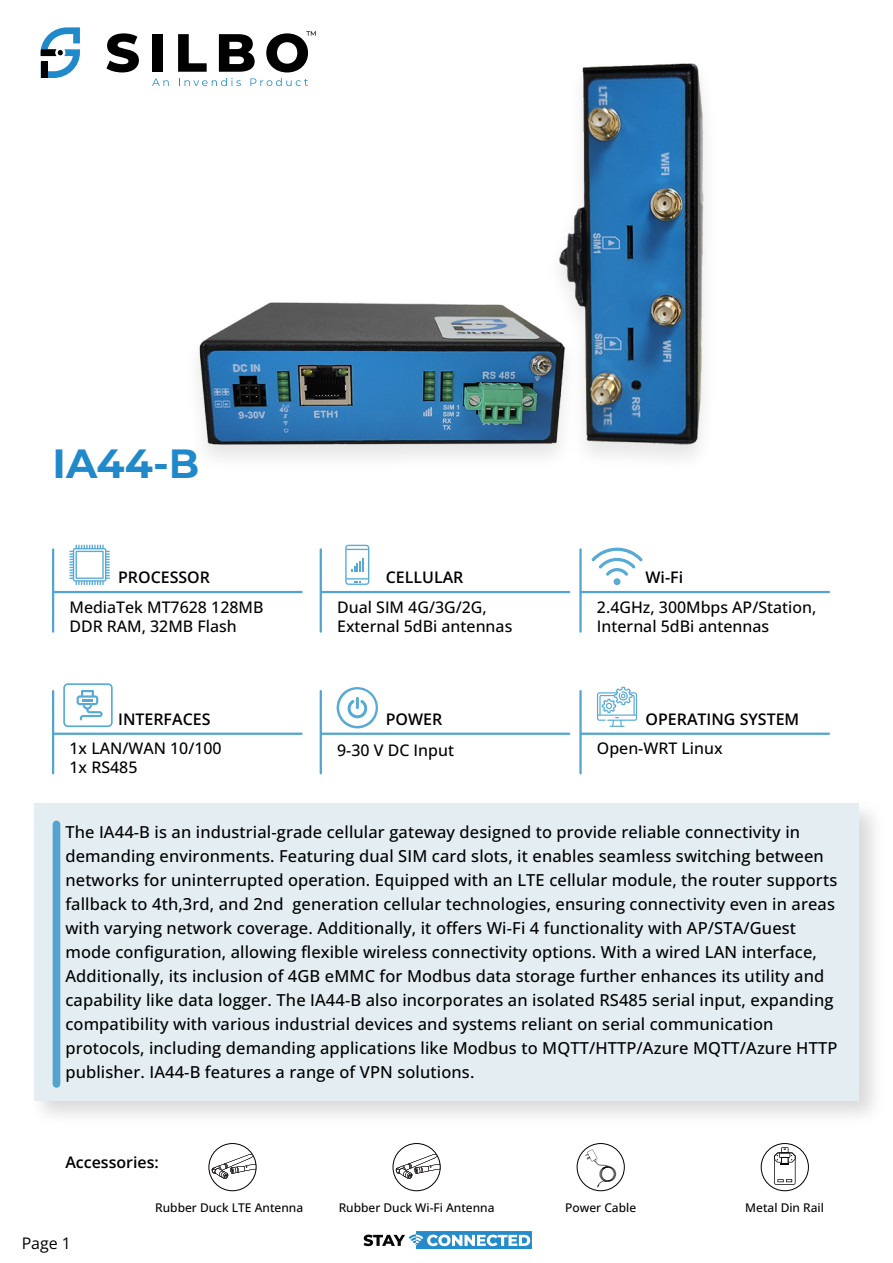
<style>
.page{position:relative;width:893px;height:1263px;background:#fff}
.page>*{position:absolute;margin:0;border:0;box-sizing:border-box;transform-origin:0 0}
.t1{font:700 40.8px "Montserrat";color:#2089c9}
.t2{font:500 16.5px/24px "Open Sans";letter-spacing:.005em;color:#000}
.t3{font:500 15.9px/19.2px "Open Sans";color:#000}
.t4{font:600 15.9px "Open Sans";color:#000}
.t5{font:15.9px "Open Sans";color:#000}
.t6{font:500 12px "Open Sans";color:#000}
</style>
<div class="page">
<svg style="left:41px;top:27px;width:39px;height:51px"></svg>
<div style="left:41px;top:62px;width:6px;height:16px;background:#000"></div>
<div style="left:34px;top:803px;width:825px;height:298px;background:#e3edf2"></div>
<div style="left:53px;top:821px;width:7px;height:267px;background:#53a4ce;border-radius:4px"></div>
<img style="left:363px;top:1231px;width:169px;height:18px">
<svg style="left:70px;top:545px;width:32px;height:40px"></svg>
<svg style="left:337px;top:687px;width:41px;height:41px"></svg>
<svg style="left:597px;top:687px;width:40px;height:40px"></svg>
<hr style="left:52px;top:549px;width:2px;height:83px;background:#53a4ce">
<hr style="left:53px;top:591px;width:249px;height:2px;background:#53a4ce">
<hr style="left:52px;top:691px;width:2px;height:82px;background:#53a4ce">
<hr style="left:53px;top:733px;width:249px;height:2px;background:#53a4ce">
<hr style="left:320px;top:691px;width:2px;height:82px;background:#53a4ce">
<hr style="left:321px;top:733px;width:248px;height:2px;background:#53a4ce">
<hr style="left:579px;top:691px;width:3px;height:82px;background:#53a4ce">
<hr style="left:581px;top:733px;width:248px;height:2px;background:#53a4ce">
<svg style="left:212px;top:1151px;width:44px;height:28px"></svg>
<div style="left:209px;top:1143px;width:47px;height:48px;border:1px solid #000;border-radius:50%"></div>
<svg style="left:396px;top:1151px;width:45px;height:28px"></svg>
<div style="left:393px;top:1143px;width:48px;height:48px;border:1px solid #000;border-radius:50%"></div>
<svg style="left:585px;top:1149px;width:31px;height:38px"></svg>
<div style="left:577px;top:1143px;width:48px;height:48px;border:1px solid #000;border-radius:50%"></div>
<div style="left:761px;top:1143px;width:48px;height:48px;border:1px solid #000;border-radius:50%"></div>
<svg style="left:774px;top:1147px;width:21px;height:38px"></svg>
<svg style="left:63px;top:683px;width:50px;height:44px"></svg>
<img style="left:102px;top:31px;width:728px;height:602px">
<h1 class="t1" style="left:53px;top:434px;width:149px">IA44-B</h1>
<p class="t4" style="left:118px;top:566px;width:93px">PROCESSOR</p>
<p class="t4" style="left:386px;top:566px;width:79px">CELLULAR</p>
<p class="t4" style="left:646px;top:566px;width:39px">Wi-Fi</p>
<p class="t3" style="left:70px;top:597px;width:195px">MediaTek MT7628 128MB<br>DDR RAM, 32MB Flash</p>
<p class="t3" style="left:337px;top:597px;width:177px">Dual SIM 4G/3G/2G,<br>External 5dBi antennas</p>
<p class="t3" style="left:597px;top:597px;width:221px">2.4GHz, 300Mbps AP/Station,<br>Internal 5dBi antennas</p>
<p class="t4" style="left:118px;top:708px;width:94px">INTERFACES</p>
<p class="t4" style="left:386px;top:708px;width:58px">POWER</p>
<p class="t4" style="left:646px;top:708px;width:155px">OPERATING SYSTEM</p>
<p class="t3" style="left:70px;top:738px;width:154px">1x LAN/WAN 10/100<br>1x RS485</p>
<p class="t3" style="left:337px;top:740px;width:118px">9-30 V DC Input</p>
<p class="t3" style="left:597px;top:738px;width:127px">Open-WRT Linux</p>
<p class="t2" style="left:65px;top:820px;width:773px">The IA44-B is an industrial-grade cellular gateway designed to provide reliable connectivity in demanding environments. Featuring dual SIM card slots, it enables seamless switching between networks for uninterrupted operation. Equipped with an LTE cellular module, the router supports fallback to 4th,3rd, and 2nd generation cellular technologies, ensuring connectivity even in areas with varying network coverage. Additionally, it offers Wi-Fi 4 functionality with AP/STA/Guest mode configuration, allowing flexible wireless connectivity options. With a wired LAN interface, Additionally, its inclusion of 4GB eMMC for Modbus data storage further enhances its utility and capability like data logger. The IA44-B also incorporates an isolated RS485 serial input, expanding compatibility with various industrial devices and systems reliant on serial communication protocols, including demanding applications like Modbus to MQTT/HTTP/Azure MQTT/Azure HTTP publisher. IA44-B features a range of VPN solutions.</p>
<p class="t4" style="left:65px;top:1151px;width:95px">Accessories:</p>
<p class="t6" style="left:155px;top:1199px;width:149px">Rubber Duck LTE Antenna</p>
<p class="t6" style="left:339px;top:1199px;width:157px">Rubber Duck Wi-Fi Antenna</p>
<p class="t6" style="left:565px;top:1199px;width:72px">Power Cable</p>
<p class="t6" style="left:745px;top:1199px;width:80px">Metal Din Rail</p>
<p class="t5" style="left:22px;top:1233px;width:51px">Page 1</p>
</div>
